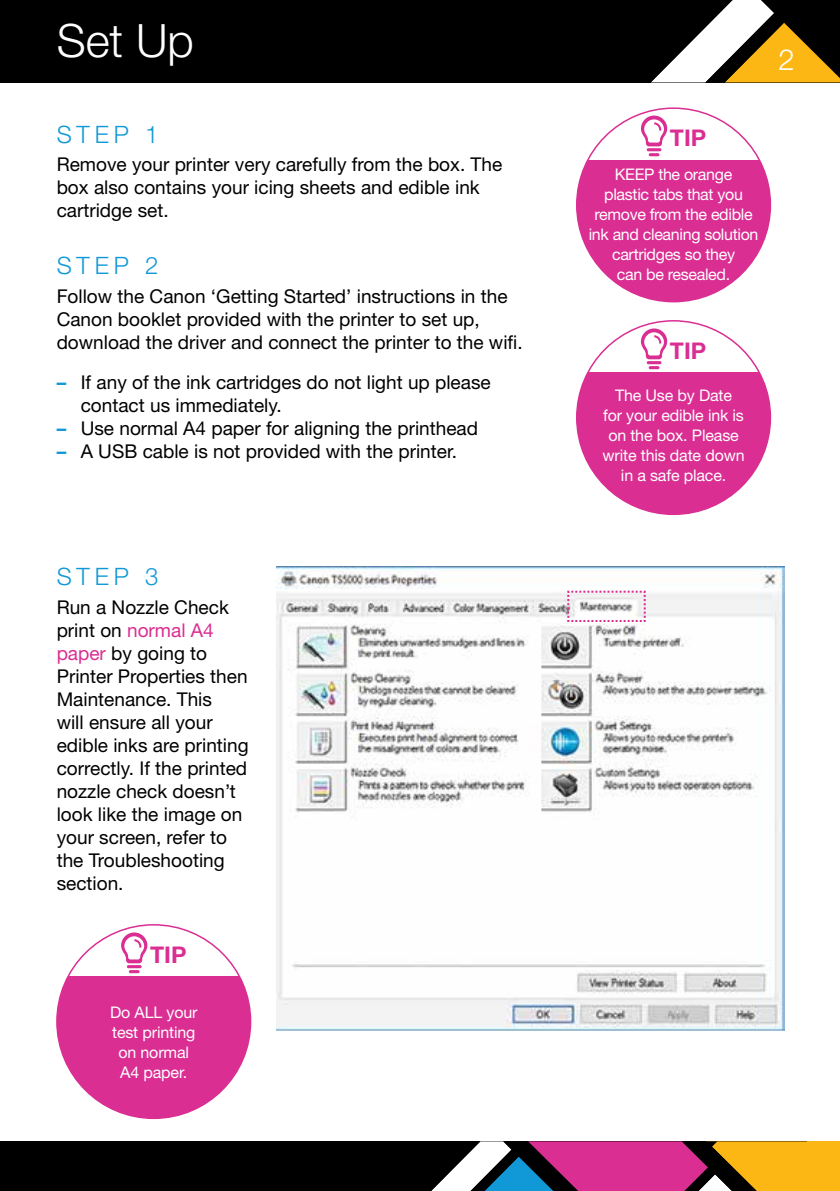
<style>
.page{position:relative;width:840px;height:1191px;background:#fff}
.page>*{position:absolute;margin:0;border:0;box-sizing:border-box;transform-origin:0 0}
.t1{font:300 46px "Helvetica Neue LT";color:#fff}
.t2{font:300 29px "Helvetica Neue LT";color:#fff}
.t3{font:300 24px "Helvetica Neue LT";letter-spacing:.2em;color:#1099d6}
.t4{font:700 23px "Helvetica Neue LT";color:#da2e92}
.t5{font:19px/23px "Helvetica Neue LT";color:#000}
.t6{font:16px/20px "Helvetica Neue LT";letter-spacing:-.02em;color:#fff;text-align:center}
.s1{font-weight:700;color:#1099d6}
.s2{color:#da2e92}
</style>
<div class="page">
<div style="left:0;top:0;width:839px;height:82px;background:#000"></div>
<div style="left:0;top:1141px;width:839px;height:50px;background:#000"></div>
<svg style="left:431px;top:1141px;width:375px;height:50px"></svg>
<div style="left:806px;top:1141px;width:33px;height:50px;background:#fdb714"></div>
<div style="left:576px;top:108px;width:194px;height:194px;background:#da2e92;border-radius:50%"></div>
<div style="left:576px;top:108px;width:194px;height:51px;background:#fff"></div>
<hr style="left:646px;top:148px;width:15px;height:3px;background:#da2e92;border-radius:2px">
<svg style="left:648px;top:153px;width:11px;height:3px"></svg>
<svg style="left:640px;top:116px;width:26px;height:30px"></svg>
<div style="left:576px;top:321px;width:194px;height:193px;background:#da2e92;border-radius:50%"></div>
<div style="left:576px;top:321px;width:194px;height:51px;background:#fff"></div>
<hr style="left:646px;top:361px;width:15px;height:3px;background:#da2e92;border-radius:2px">
<svg style="left:648px;top:366px;width:11px;height:3px"></svg>
<svg style="left:640px;top:328px;width:26px;height:31px"></svg>
<div style="left:57px;top:924px;width:193px;height:194px;background:#da2e92;border-radius:50%"></div>
<div style="left:57px;top:924px;width:193px;height:52px;background:#fff"></div>
<hr style="left:127px;top:965px;width:14px;height:3px;background:#da2e92;border-radius:2px">
<svg style="left:129px;top:970px;width:10px;height:3px"></svg>
<svg style="left:121px;top:932px;width:26px;height:31px"></svg>
<img style="left:276px;top:566px;width:508px;height:464px">
<svg style="left:566px;top:589px;width:80px;height:34px"></svg>
<svg style="left:651px;top:0;width:188px;height:82px"></svg>
<h1 class="t1" style="left:57px;top:13px;width:139px">Set Up</h1>
<p class="t3" style="left:57px;top:119px;width:103px">STEP 1</p>
<p class="t5" style="left:57px;top:153px;width:447px">Remove your printer very carefully from the box. The box also contains your icing sheets and edible ink cartridge set.</p>
<p class="t3" style="left:57px;top:251px;width:103px">STEP 2</p>
<p class="t5" style="left:57px;top:284px;width:467px">Follow the Canon ‘Getting Started’ instructions in the<br>Canon booklet provided with the printer to set up, download the driver and connect the printer to the wifi.</p>
<p class="t5" style="left:81px;top:370px;width:411px;text-indent:-24px"><span class="s1">–</span> If any of the ink cartridges do not light up please contact us immediately.</p>
<p class="t5" style="left:57px;top:416px;width:422px"><span class="s1">–</span> Use normal A4 paper for aligning the printhead</p>
<p class="t5" style="left:57px;top:439px;width:401px"><span class="s1">–</span> A USB cable is not provided with the printer.</p>
<p class="t3" style="left:57px;top:562px;width:103px">STEP 3</p>
<p class="t5" style="left:57px;top:595px;width:193px">Run a Nozzle Check print on <span class="s2">normal A4 paper</span> by going to<br>Printer Properties then<br>Maintenance. This<br>will ensure all your edible inks are printing correctly. If the printed nozzle check doesn’t look like the image on your screen, refer to the Troubleshooting section.</p>
<p class="t4" style="left:150px;top:940px;width:38px">TIP</p>
<p class="t6" style="left:110px;top:1002px;width:89px">Do ALL your test printing on normal<br>A4 paper.</p>
<h2 class="t2" style="left:777px;top:42px;width:18px">2</h2>
<p class="t4" style="left:669px;top:123px;width:38px">TIP</p>
<p class="t6" style="left:588px;top:164px;width:171px">KEEP the orange<br>plastic tabs that you remove from the edible ink and cleaning solution cartridges so they<br>can be resealed.</p>
<p class="t4" style="left:669px;top:336px;width:38px">TIP</p>
<p class="t6" style="left:602px;top:385px;width:143px">The Use by Date<br>for your edible ink is on the box. Please write this date down in a safe place.</p>
</div>
